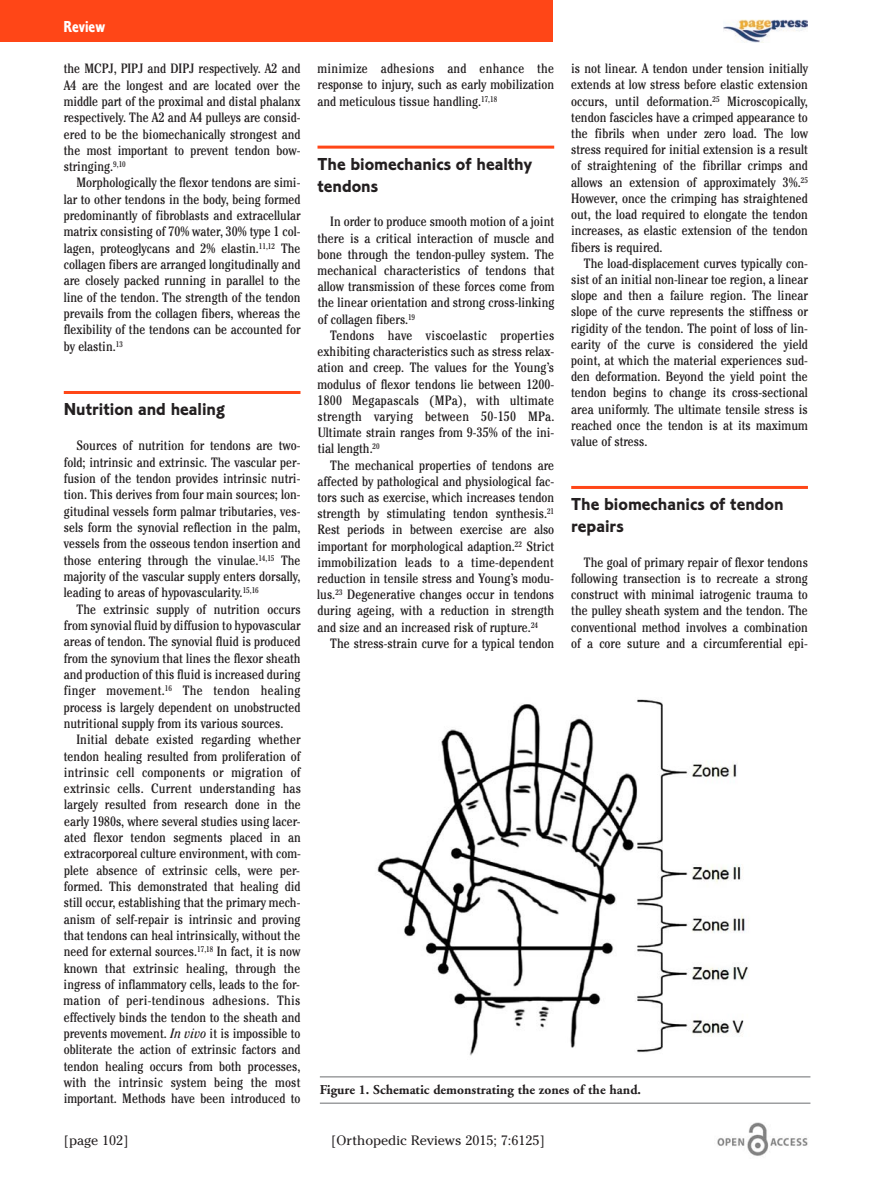
<style>
.page{position:relative;width:893px;height:1191px;background:#fff}
.page>*{position:absolute;margin:0;border:0;box-sizing:border-box;transform-origin:0 0}
.t1{font:18px/21.6px "Corinthian Bold Plain";color:#231f20}
.t2{font:16.5px "Corinthian Bold Condensed Plain";color:#fff}
.t3{font:condensed 13.5px/16.4px "Cheltenham";color:#231f20;text-align:justify}
.t4{font:700 13.5px "Adobe Garamond";color:#231f20}
.t5{font:13.5px "Cheltenham";color:#231f20}
.s1{font-style:italic}
</style>
<div class="page">
<hr style="left:64px;top:391px;width:236px;height:3px;background:#ff4617">
<hr style="left:317px;top:146px;width:237px;height:3px;background:#ff4617">
<hr style="left:571px;top:486px;width:237px;height:3px;background:#ff4617">
<div style="left:0;top:0;width:553px;height:42px;background:#ff4617"></div>
<img style="left:717px;top:1123px;width:91px;height:33px">
<img style="left:723px;top:19px;width:84px;height:24px">
<hr style="left:320px;top:1076px;width:490px;height:1px;background:#6c6d70">
<hr style="left:320px;top:1102px;width:490px;height:1px;background:#6c6d70">
<img style="left:377px;top:699px;width:372px;height:357px">
<p class="t2" style="left:63px;top:21px;width:43px">Review</p>
<p class="t3" style="left:64px;top:62px;width:238px">the MCPJ, PIPJ and DIPJ respectively. A2 and A4 are the longest and are located over the middle part of the proximal and distal phalanx respectively. The A2 and A4 pulleys are consid&shy;ered to be the biomechanically strongest and the most important to prevent tendon bow&shy;stringing.<sup>9,10</sup></p>
<p class="t3" style="left:64px;top:176px;width:238px;text-indent:13px">Morphologically the flexor tendons are simi&shy;lar to other tendons in the body, being formed predominantly of fibroblasts and extracellular matrix consisting of 70% water, 30% type 1 col&shy;lagen, proteoglycans and 2% elastin.<sup>11,12</sup> The collagen fibers are arranged longitudinally and are closely packed running in parallel to the line of the tendon. The strength of the tendon prevails from the collagen fibers, whereas the flexibility of the tendons can be accounted for by elastin.<sup>13</sup></p>
<h1 class="t1" style="left:64px;top:400px;width:163px">Nutrition and healing</h1>
<p class="t3" style="left:64px;top:439px;width:238px;text-indent:13px">Sources of nutrition for tendons are two&shy;fold; intrinsic and extrinsic. The vascular per&shy;fusion of the tendon provides intrinsic nutri&shy;tion. This derives from four main sources; lon&shy;gitudinal vessels form palmar tributaries, ves&shy;sels form the synovial reflection in the palm, vessels from the osseous tendon insertion and those entering through the vinulae.<sup>14,15</sup> The majority of the vascular supply enters dorsally, leading to areas of hypovascularity.<sup>15,16</sup></p>
<p class="t3" style="left:64px;top:602px;width:238px;text-indent:13px">The extrinsic supply of nutrition occurs from synovial fluid by diffusion to hypovascular areas of tendon. The synovial fluid is produced from the synovium that lines the flexor sheath and production of this fluid is increased during finger movement.<sup>16</sup> The tendon healing process is largely dependent on unobstructed nutritional supply from its various sources.</p>
<p class="t3" style="left:64px;top:732px;width:239px;text-indent:13px">Initial debate existed regarding whether tendon healing resulted from proliferation of intrinsic cell components or migration of extrinsic cells. Current understanding has largely resulted from research done in the early 1980s, where several studies using lacer&shy;ated flexor tendon segments placed in an extracorporeal culture environment, with com&shy;plete absence of extrinsic cells, were per&shy;formed. This demonstrated that healing did still occur, establishing that the primary mech&shy;anism of self-repair is intrinsic and proving that tendons can heal intrinsically, without the need for external sources.<sup>17,18</sup> In fact, it is now known that extrinsic healing, through the ingress of inflammatory cells, leads to the for&shy;mation of peri-tendinous adhesions. This effectively binds the tendon to the sheath and prevents movement. <span class="s1">In vivo</span> it is impossible to obliterate the action of extrinsic factors and tendon healing occurs from both processes, with the intrinsic system being the most important. Methods have been introduced to</p>
<p class="t3" style="left:317px;top:62px;width:238px">minimize adhesions and enhance the response to injury, such as early mobilization and meticulous tissue handling.<sup>17,18</sup></p>
<h1 class="t1" style="left:317px;top:155px;width:216px">The biomechanics of healthy tendons</h1>
<p class="t3" style="left:317px;top:215px;width:238px;text-indent:13px">In order to produce smooth motion of a joint there is a critical interaction of muscle and bone through the tendon-pulley system. The mechanical characteristics of tendons that allow transmission of these forces come from the linear orientation and strong cross-linking of collagen fibers.<sup>19</sup></p>
<p class="t3" style="left:317px;top:328px;width:238px;text-indent:13px">Tendons have viscoelastic properties exhibiting characteristics such as stress relax&shy;ation and creep. The values for the Young’s modulus of flexor tendons lie between 1200- 1800 Megapascals (MPa), with ultimate strength varying between 50-150 MPa.<br>Ultimate strain ranges from 9-35% of the ini&shy;tial length.<sup>20</sup></p>
<p class="t3" style="left:317px;top:458px;width:238px;text-indent:13px">The mechanical properties of tendons are affected by pathological and physiological fac&shy;tors such as exercise, which increases tendon strength by stimulating tendon synthesis.<sup>21<br></sup>Rest periods in between exercise are also important for morphological adaption.<sup>22</sup> Strict immobilization leads to a time-dependent reduction in tensile stress and Young’s modu&shy;lus.<sup>23</sup> Degenerative changes occur in tendons during ageing, with a reduction in strength and size and an increased risk of rupture.<sup>24</sup></p>
<p class="t3" style="left:330px;top:636px;width:225px">The stress-strain curve for a typical tendon</p>
<p class="t3" style="left:571px;top:62px;width:238px">is not linear. A tendon under tension initially extends at low stress before elastic extension occurs, until deformation.<sup>25</sup> Microscopically, tendon fascicles have a crimped appearance to the fibrils when under zero load. The low stress required for initial extension is a result of straightening of the fibrillar crimps and allows an extension of approximately 3%.<sup>25<br></sup>However, once the crimping has straightened out, the load required to elongate the tendon increases, as elastic extension of the tendon fibers is required.</p>
<p class="t3" style="left:571px;top:256px;width:238px;text-indent:13px">The load-displacement curves typically con&shy;sist of an initial non-linear toe region, a linear slope and then a failure region. The linear slope of the curve represents the stiffness or rigidity of the tendon. The point of loss of lin&shy;earity of the curve is considered the yield point, at which the material experiences sud&shy;den deformation. Beyond the yield point the tendon begins to change its cross-sectional area uniformly. The ultimate tensile stress is reached once the tendon is at its maximum value of stress.</p>
<h1 class="t1" style="left:571px;top:495px;width:214px">The biomechanics of tendon repairs</h1>
<p class="t3" style="left:571px;top:555px;width:238px;text-indent:13px">The goal of primary repair of flexor tendons following transection is to recreate a strong construct with minimal iatrogenic trauma to the pulley sheath system and the tendon. The conventional method involves a combination of a core suture and a circumferential epi-</p>
<p class="t4" style="left:320px;top:1084px;width:323px">Figure 1. Schematic demonstrating the zones of the hand.</p>
<p class="t5" style="left:64px;top:1132px;width:66px">[page 102]</p>
<p class="t5" style="left:331px;top:1132px;width:215px">[Orthopedic Reviews 2015; 7:6125]</p>
</div>
